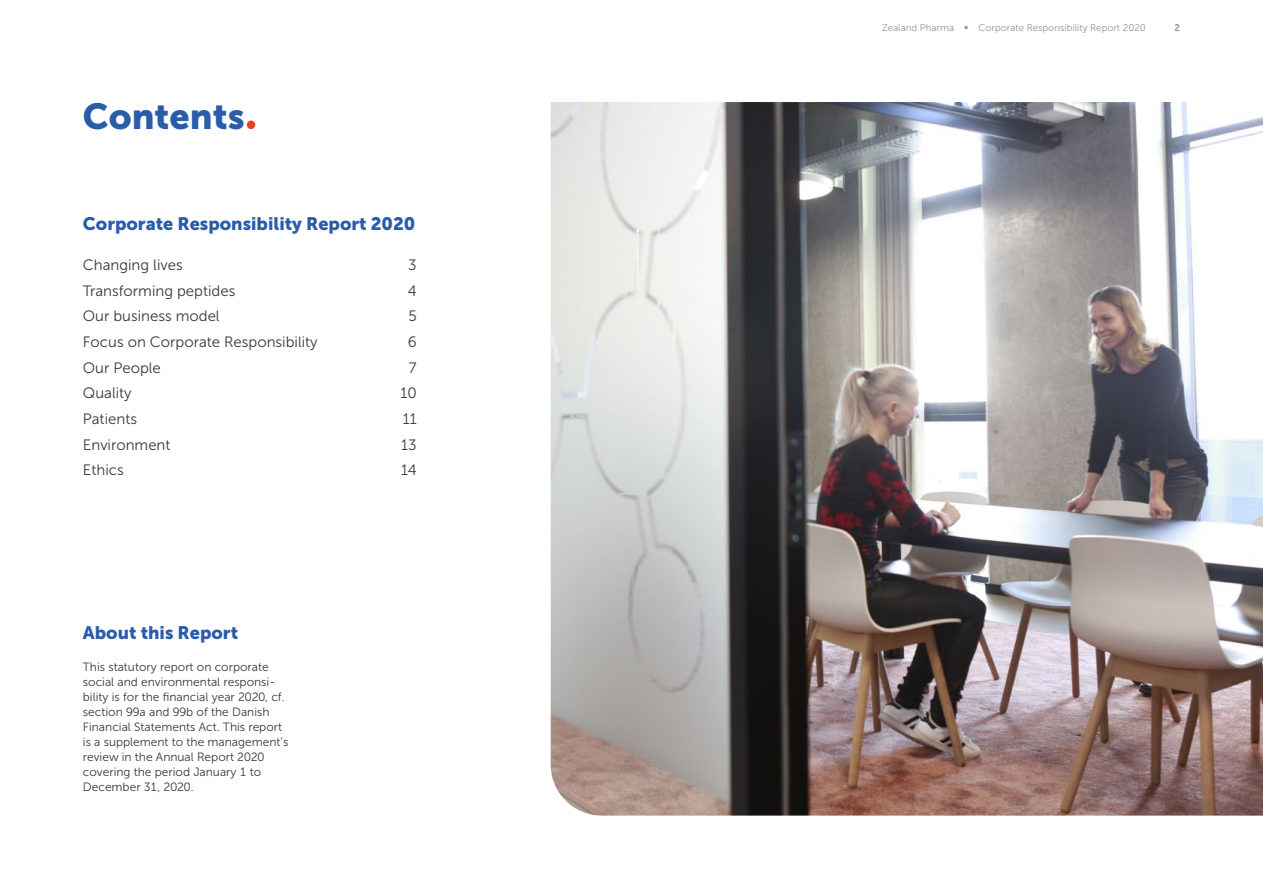
<style>
.page{position:relative;width:1263px;height:893px;background:#fff}
.page>*{position:absolute;margin:0;border:0;box-sizing:border-box;transform-origin:0 0}
.t1{font:36px "Museo Sans 900";color:#2a5caa}
.t2{font:18px "Museo Sans 900";color:#2a5caa}
.t3{font:15px "Museo Sans 300";color:#383839}
.t4{font:12px/15px "Museo Sans 300";color:#383839}
.t5{font:9.75px "Museo Sans 300";color:#939598}
.t6{font:9.75px "Museo Sans 700";color:#939598}
</style>
<div class="page">
<div style="left:247px;top:121px;width:8px;height:8px;background:#e84125;border-radius:50%"></div>
<img style="left:551px;top:102px;width:712px;height:714px">
<h1 class="t1" style="left:83px;top:96px;width:163px">Contents</h1>
<h2 class="t2" style="left:83px;top:214px;width:334px">Corporate Responsibility Report 2020</h2>
<p class="t3" style="left:83px;top:257px;width:101px">Changing lives</p>
<p class="t3" style="left:408px;top:257px;width:10px">3</p>
<p class="t3" style="left:83px;top:282px;width:154px">Transforming peptides</p>
<p class="t3" style="left:408px;top:282px;width:10px">4</p>
<p class="t3" style="left:83px;top:308px;width:138px">Our business model</p>
<p class="t3" style="left:408px;top:308px;width:10px">5</p>
<p class="t3" style="left:83px;top:334px;width:236px">Focus on Corporate Responsibility</p>
<p class="t3" style="left:408px;top:334px;width:10px">6</p>
<p class="t3" style="left:83px;top:359px;width:79px">Our People</p>
<p class="t3" style="left:409px;top:359px;width:9px">7</p>
<p class="t3" style="left:83px;top:385px;width:50px">Quality</p>
<p class="t3" style="left:400px;top:385px;width:18px">10</p>
<p class="t3" style="left:83px;top:411px;width:56px">Patients</p>
<p class="t3" style="left:403px;top:411px;width:15px">11</p>
<p class="t3" style="left:83px;top:436px;width:89px">Environment</p>
<p class="t3" style="left:401px;top:436px;width:17px">13</p>
<p class="t3" style="left:83px;top:462px;width:42px">Ethics</p>
<p class="t3" style="left:401px;top:462px;width:17px">14</p>
<h2 class="t2" style="left:83px;top:622px;width:157px">About this Report</h2>
<p class="t4" style="left:83px;top:659px;width:207px">This statutory report on corporate social and environmental responsi&shy;bility is for the financial year 2020, cf. section 99a and 99b of the Danish Financial Statements Act. This report is a supplement to the management’s review in the Annual Report 2020 covering the period January 1 to December 31, 2020.</p>
<p class="t5" style="left:882px;top:22px;width:265px">Zealand Pharma ∞ Corporate Responsibility Report 2020</p>
<p class="t6" style="left:1174px;top:22px;width:7px">2</p>
</div>
